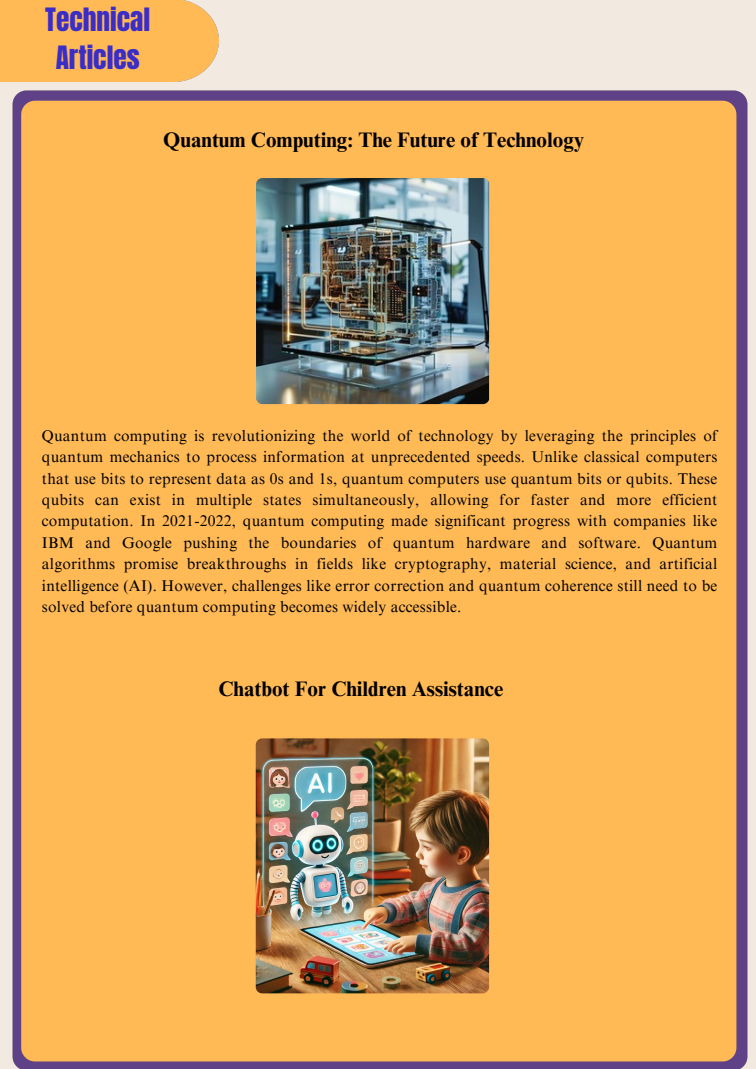
<style>
.page{position:relative;width:756px;height:1069px;background:#f2e9e1}
.page>*{position:absolute;margin:0;border:0;box-sizing:border-box;transform-origin:0 0}
.t1{font:27.3px/37.9px "Anton";color:#3a2dc8;text-align:center}
.t2{font:700 21px "Times NRMT Pro";color:#000}
.t3{font:15.5px/21.4px "Times NRMT Pro";letter-spacing:.015em;color:#000;text-align:justify}
</style>
<div class="page">
<div style="left:0;top:0;width:219px;height:81px;background:#ffb955"></div>
<div style="left:12px;top:90px;width:736px;height:979px;background:#ffb955"></div>
<img style="left:256px;top:178px;width:233px;height:226px">
<img style="left:256px;top:738px;width:233px;height:255px;border-radius:6px">
<p class="t1" style="left:45px;top:1px;width:107px">Technical<br>Articles</p>
<p class="t2" style="left:163px;top:131px;width:423px">Quantum Computing: The Future of Technology</p>
<h2 class="t3" style="left:42px;top:427px;width:677px">Quantum computing is revolutionizing the world of technology by leveraging the principles of quantum mechanics to process information at unprecedented speeds. Unlike classical computers that use bits to represent data as 0s and 1s, quantum computers use quantum bits or qubits. These qubits can exist in multiple states simultaneously, allowing for faster and more efficient computation. In 2021-2022, quantum computing made significant progress with companies like IBM and Google pushing the boundaries of quantum hardware and software. Quantum algorithms promise breakthroughs in fields like cryptography, material science, and artificial intelligence (AI). However, challenges like error correction and quantum coherence still need to be solved before quantum computing becomes widely accessible.</h2>
<p class="t2" style="left:218px;top:681px;width:286px">Chatbot For Children Assistance</p>
</div>
